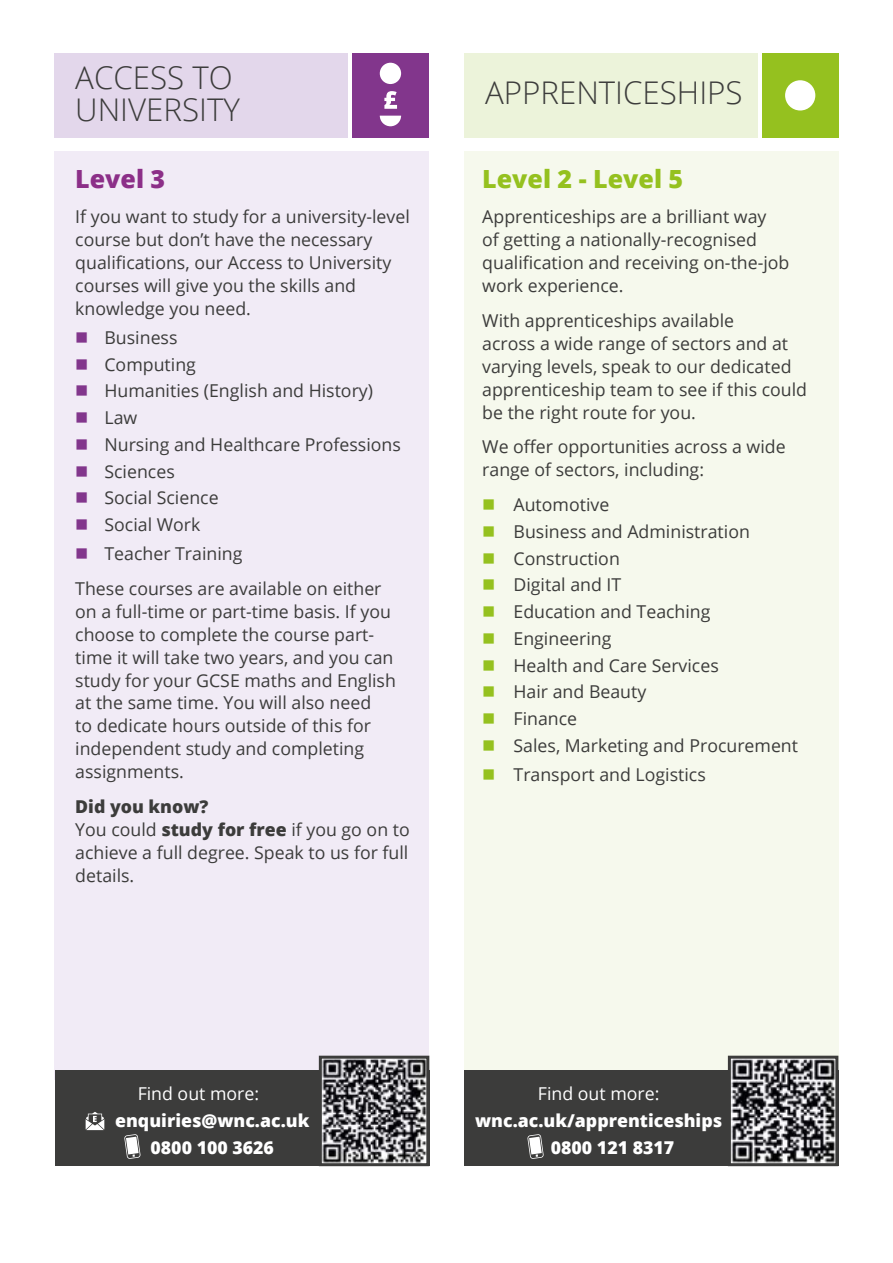
<style>
.page{position:relative;width:893px;height:1263px;background:#fff}
.page>*{position:absolute;margin:0;border:0;box-sizing:border-box;transform-origin:0 0}
.t1{font:300 31.35px/31.3px "Open Sans";color:#3c3c3b}
.t2{font:800 25.05px "Open Sans";color:#95c11f}
.t3{font:800 25.05px "Open Sans";color:#8c2f88}
.t4{font:17.7px/23px "Open Sans";color:#3c3c3b}
.t5{font:800 17.7px/27.2px "Open Sans";color:#fff;text-align:center}
.t6{font:17.7px "Open Sans";color:#fff}
.s1{color:#82368c}
.s2{font-weight:800}
.s3{color:#95c11f}
</style>
<div class="page">
<div style="left:55px;top:151px;width:374px;height:928px;background:#f1ebf6"></div>
<div style="left:54px;top:53px;width:294px;height:85px;background:#e3d7eb"></div>
<div style="left:464px;top:53px;width:294px;height:85px;background:#ecf3da"></div>
<div style="left:762px;top:53px;width:77px;height:85px;background:#95c11f"></div>
<div style="left:464px;top:151px;width:375px;height:928px;background:#f6f9ed"></div>
<div style="left:785px;top:80px;width:30px;height:31px;background:#fff;border-radius:50%"></div>
<div style="left:352px;top:53px;width:77px;height:85px;background:#82368c"></div>
<div style="left:380px;top:63px;width:21px;height:21px;background:#fff;border-radius:50%"></div>
<svg style="left:384px;top:91px;width:13px;height:18px"></svg>
<svg style="left:380px;top:116px;width:21px;height:10px"></svg>
<div style="left:55px;top:1071px;width:374px;height:95px;background:#3c3c3b"></div>
<svg style="left:86px;top:1112px;width:18px;height:18px"></svg>
<svg style="left:124px;top:1134px;width:17px;height:25px"></svg>
<img style="left:323px;top:1060px;width:102px;height:102px">
<div style="left:319px;top:1056px;width:110px;height:110px;border:3px solid #3c3c3b"></div>
<div style="left:464px;top:1071px;width:374px;height:95px;background:#3c3c3b"></div>
<svg style="left:527px;top:1134px;width:17px;height:25px"></svg>
<img style="left:732px;top:1060px;width:102px;height:102px">
<div style="left:728px;top:1056px;width:110px;height:110px;border:3px solid #3c3c3b"></div>
<h1 class="t1" style="left:75px;top:62px;width:166px">ACCESS TO<br>UNIVERSITY</h1>
<h2 class="t3" style="left:75px;top:160px;width:92px">Level 3</h2>
<p class="t4" style="left:75px;top:205px;width:336px">If you want to study for a university-level course but don’t have the necessary qualifications, our Access to University courses will give you the skills and knowledge you need.</p>
<p class="t4" style="left:75px;top:325px;width:104px"><span class="s1">■</span> Business</p>
<p class="t4" style="left:75px;top:352px;width:122px"><span class="s1">■</span> Computing</p>
<p class="t4" style="left:75px;top:379px;width:299px"><span class="s1">■</span> Humanities (English and History)</p>
<p class="t4" style="left:75px;top:406px;width:64px"><span class="s1">■</span> Law</p>
<p class="t4" style="left:75px;top:432px;width:327px"><span class="s1">■</span> Nursing and Healthcare Professions</p>
<p class="t4" style="left:75px;top:459px;width:101px"><span class="s1">■</span> Sciences</p>
<p class="t4" style="left:75px;top:486px;width:145px"><span class="s1">■</span> Social Science</p>
<p class="t4" style="left:75px;top:513px;width:127px"><span class="s1">■</span> Social Work</p>
<p class="t4" style="left:75px;top:536px;width:308px;line-height:34.8px"><span class="s1">■</span> Teacher Training<br>These courses are available on either</p>
<p class="t4" style="left:75px;top:599px;width:322px">on a full-time or part-time basis. If you choose to complete the course part&shy;time it will take two years, and you can study for your GCSE maths and English at the same time. You will also need<br>to dedicate hours outside of this for independent study and completing assignments.</p>
<p class="t4" style="left:75px;top:795px;width:336px"><span class="s2">Did you know?<br></span>You could <span class="s2">study for free</span> if you go on to achieve a full degree. Speak to us for full details.</p>
<h1 class="t1" style="left:485px;top:76px;width:259px">APPRENTICESHIPS</h1>
<h2 class="t2" style="left:482px;top:160px;width:203px">Level 2 - Level 5</h2>
<p class="t4" style="left:482px;top:205px;width:309px">Apprenticeships are a brilliant way<br>of getting a nationally-recognised qualification and receiving on-the-job work experience.</p>
<p class="t4" style="left:482px;top:308px;width:326px">With apprenticeships available<br>across a wide range of sectors and at varying levels, speak to our dedicated apprenticeship team to see if this could be the right route for you.</p>
<p class="t4" style="left:482px;top:435px;width:305px">We offer opportunities across a wide range of sectors, including:</p>
<p class="t4" style="left:482px;top:493px;width:129px"><span class="s3">■</span> Automotive</p>
<p class="t4" style="left:482px;top:519px;width:269px"><span class="s3">■</span> Business and Administration</p>
<p class="t4" style="left:482px;top:546px;width:139px"><span class="s3">■</span> Construction</p>
<p class="t4" style="left:482px;top:573px;width:141px"><span class="s3">■</span> Digital and IT</p>
<p class="t4" style="left:482px;top:600px;width:230px"><span class="s3">■</span> Education and Teaching</p>
<p class="t4" style="left:482px;top:626px;width:131px"><span class="s3">■</span> Engineering</p>
<p class="t4" style="left:482px;top:653px;width:238px"><span class="s3">■</span> Health and Care Services</p>
<p class="t4" style="left:482px;top:680px;width:166px"><span class="s3">■</span> Hair and Beauty</p>
<p class="t4" style="left:482px;top:707px;width:96px"><span class="s3">■</span> Finance</p>
<p class="t4" style="left:482px;top:733px;width:317px"><span class="s3">■</span> Sales, Marketing and Procurement</p>
<p class="t4" style="left:482px;top:762px;width:225px"><span class="s3">■</span> Transport and Logistics</p>
<p class="t6" style="left:138px;top:1082px;width:123px">Find out more:</p>
<p class="t5" style="left:115px;top:1106px;width:196px">enquiries@wnc.ac.uk<br>0800 100 3626</p>
<p class="t6" style="left:538px;top:1082px;width:123px">Find out more:</p>
<p class="t5" style="left:551px;top:1106px;width:173px;text-align:left;text-indent:-76px">wnc.ac.uk/apprenticeships<br>0800 121 8317</p>
</div>
